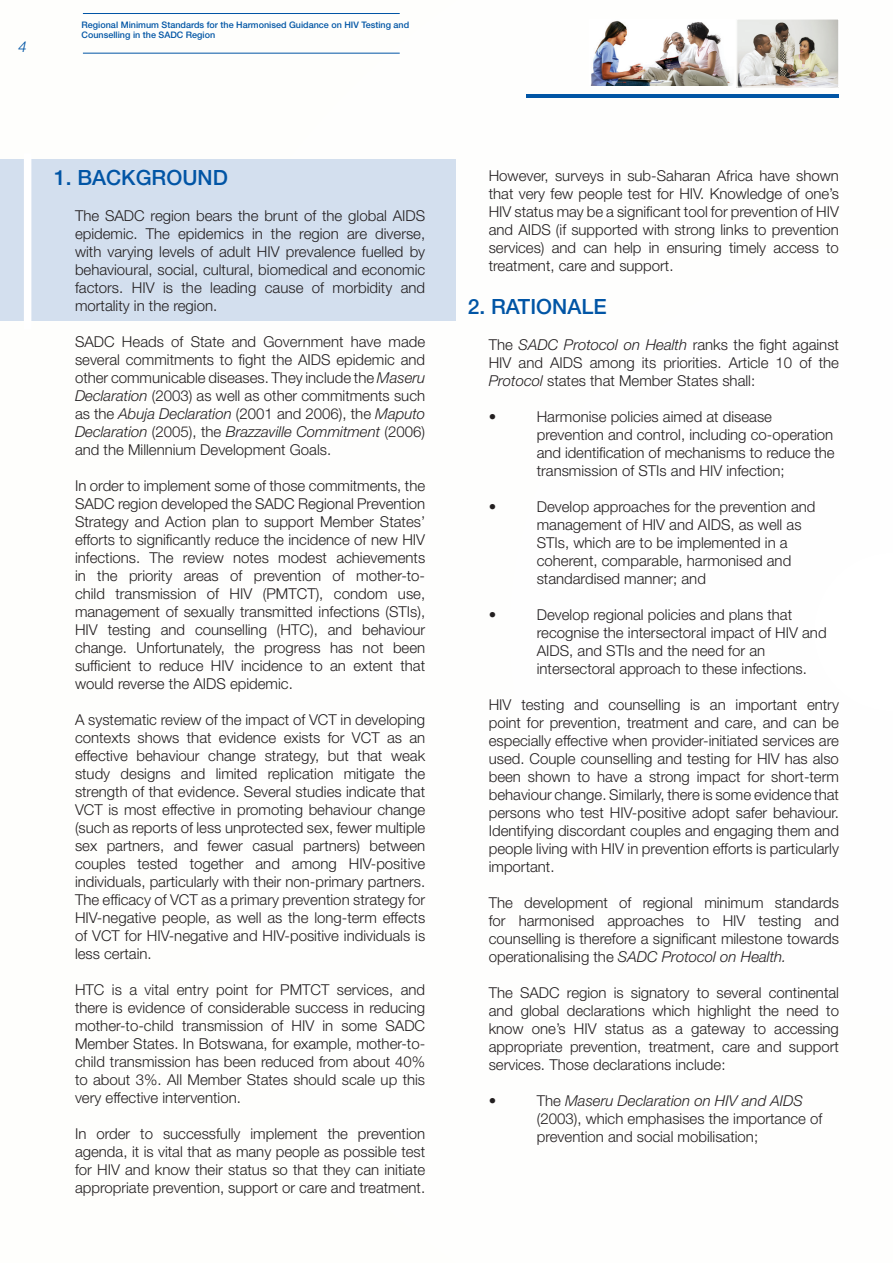
<style>
.page{position:relative;width:893px;height:1263px;background:#fff}
.page>*{position:absolute;margin:0;border:0;box-sizing:border-box;transform-origin:0 0}
.t1{font:500 21px "Helvetica Neue LT Std";color:#0155a5}
.t2{font:300 15px/18px "Helvetica Neue LT Std";color:#231f20;text-align:justify}
.t3{font:italic 300 15px "Helvetica Neue LT Std";color:#0155a5}
.t4{font:500 9px/10.8px "Helvetica Neue LT Std";color:#0155a5}
.s1{font-style:italic}
</style>
<div class="page">
<hr style="left:83px;top:53px;width:317px;height:1px;background:#0155a5">
<hr style="left:83px;top:13px;width:317px;height:1px;background:#0155a5">
<hr style="left:526px;top:94px;width:313px;height:4px;background:#0155a5">
<img style="left:738px;top:21px;width:99px;height:64px">
<div style="left:736px;top:19px;width:103px;height:68px;border:1px solid #fff"></div>
<img style="left:591px;top:21px;width:141px;height:64px">
<div style="left:589px;top:19px;width:145px;height:68px;border:1px solid #fff"></div>
<div style="left:0;top:159px;width:455px;height:162px;background:#d3dfee"></div>
<div style="left:24px;top:153px;width:7px;height:177px;background:#fff"></div>
<p class="t3" style="left:18px;top:38px;width:10px">4</p>
<p class="t4" style="left:82px;top:19px;width:329px">Regional Minimum Standards for the Harmonised Guidance on HIV Testing and<br>Counselling in the SADC Region</p>
<p class="t1" style="left:54px;top:165px;width:175px">1. BACKGROUND</p>
<p class="t2" style="left:75px;top:206px;width:352px">The SADC region bears the brunt of the global AIDS epidemic. The epidemics in the region are diverse, with varying levels of adult HIV prevalence fuelled by behavioural, social, cultural, biomedical and economic factors. HIV is the leading cause of morbidity and mortality in the region.</p>
<p class="t2" style="left:75px;top:332px;width:352px">SADC Heads of State and Government have made several commitments to fight the AIDS epidemic and other communicable diseases. They include the <span class="s1">Maseru Declaration</span> (2003) as well as other commitments such as the <span class="s1">Abuja Declaration</span> (2001 and 2006), the <span class="s1">Maputo Declaration</span> (2005), the <span class="s1">Brazzaville Commitment</span> (2006) and the Millennium Development Goals.</p>
<p class="t2" style="left:75px;top:476px;width:352px">In order to implement some of those commitments, the SADC region developed the SADC Regional Prevention Strategy and Action plan to support Member States’ efforts to significantly reduce the incidence of new HIV infections. The review notes modest achievements in the priority areas of prevention of mother-to&shy;child transmission of HIV (PMTCT), condom use, management of sexually transmitted infections (STIs), HIV testing and counselling (HTC), and behaviour change. Unfortunately, the progress has not been sufficient to reduce HIV incidence to an extent that would reverse the AIDS epidemic.</p>
<p class="t2" style="left:75px;top:710px;width:352px">A systematic review of the impact of VCT in developing contexts shows that evidence exists for VCT as an effective behaviour change strategy, but that weak study designs and limited replication mitigate the strength of that evidence. Several studies indicate that VCT is most effective in promoting behaviour change (such as reports of less unprotected sex, fewer multiple sex partners, and fewer casual partners) between couples tested together and among HIV-positive individuals, particularly with their non-primary partners.<br>The efficacy of VCT as a primary prevention strategy for HIV-negative people, as well as the long-term effects of VCT for HIV-negative and HIV-positive individuals is less certain.</p>
<p class="t2" style="left:75px;top:980px;width:352px">HTC is a vital entry point for PMTCT services, and there is evidence of considerable success in reducing mother-to-child transmission of HIV in some SADC Member States. In Botswana, for example, mother-to&shy;child transmission has been reduced from about 40% to about 3%. All Member States should scale up this very effective intervention.</p>
<p class="t2" style="left:75px;top:1124px;width:352px">In order to successfully implement the prevention agenda, it is vital that as many people as possible test for HIV and know their status so that they can initiate appropriate prevention, support or care and treatment.</p>
<p class="t2" style="left:489px;top:166px;width:352px">However, surveys in sub-Saharan Africa have shown that very few people test for HIV. Knowledge of one’s HIV status may be a significant tool for prevention of HIV and AIDS (if supported with strong links to prevention services) and can help in ensuring timely access to treatment, care and support.</p>
<p class="t1" style="left:468px;top:294px;width:140px">2. RATIONALE</p>
<p class="t2" style="left:489px;top:335px;width:352px">The <span class="s1">SADC Protocol on Health</span> ranks the fight against HIV and AIDS among its priorities. Article 10 of the <span class="s1">Protocol</span> states that Member States shall:</p>
<p class="t2" style="left:489px;top:407px;width:9px">•</p>
<p class="t2" style="left:537px;top:407px;width:299px;text-align:left">Harmonise policies aimed at disease prevention and control, including co-operation and identification of mechanisms to reduce the transmission of STIs and HIV infection;</p>
<p class="t2" style="left:489px;top:497px;width:9px">•</p>
<p class="t2" style="left:537px;top:497px;width:280px;text-align:left">Develop approaches for the prevention and management of HIV and AIDS, as well as STIs, which are to be implemented in a coherent, comparable, harmonised and standardised manner; and</p>
<p class="t2" style="left:489px;top:605px;width:9px">•</p>
<p class="t2" style="left:537px;top:605px;width:291px;text-align:left">Develop regional policies and plans that recognise the intersectoral impact of HIV and AIDS, and STIs and the need for an intersectoral approach to these infections.</p>
<p class="t2" style="left:489px;top:695px;width:352px">HIV testing and counselling is an important entry point for prevention, treatment and care, and can be especially effective when provider-initiated services are used. Couple counselling and testing for HIV has also been shown to have a strong impact for short-term behaviour change. Similarly, there is some evidence that persons who test HIV-positive adopt safer behaviour.<br>Identifying discordant couples and engaging them and people living with HIV in prevention efforts is particularly important.</p>
<p class="t2" style="left:489px;top:893px;width:352px">The development of regional minimum standards for harmonised approaches to HIV testing and counselling is therefore a significant milestone towards operationalising the <span class="s1">SADC Protocol on Health.</span></p>
<p class="t2" style="left:489px;top:983px;width:352px">The SADC region is signatory to several continental and global declarations which highlight the need to know one’s HIV status as a gateway to accessing appropriate prevention, treatment, care and support services. Those declarations include:</p>
<p class="t2" style="left:489px;top:1091px;width:9px">•</p>
<p class="t2" style="left:537px;top:1091px;width:287px;text-align:left">The <span class="s1">Maseru Declaration on HIV and AIDS </span>(2003), which emphasises the importance of prevention and social mobilisation;</p>
</div>
